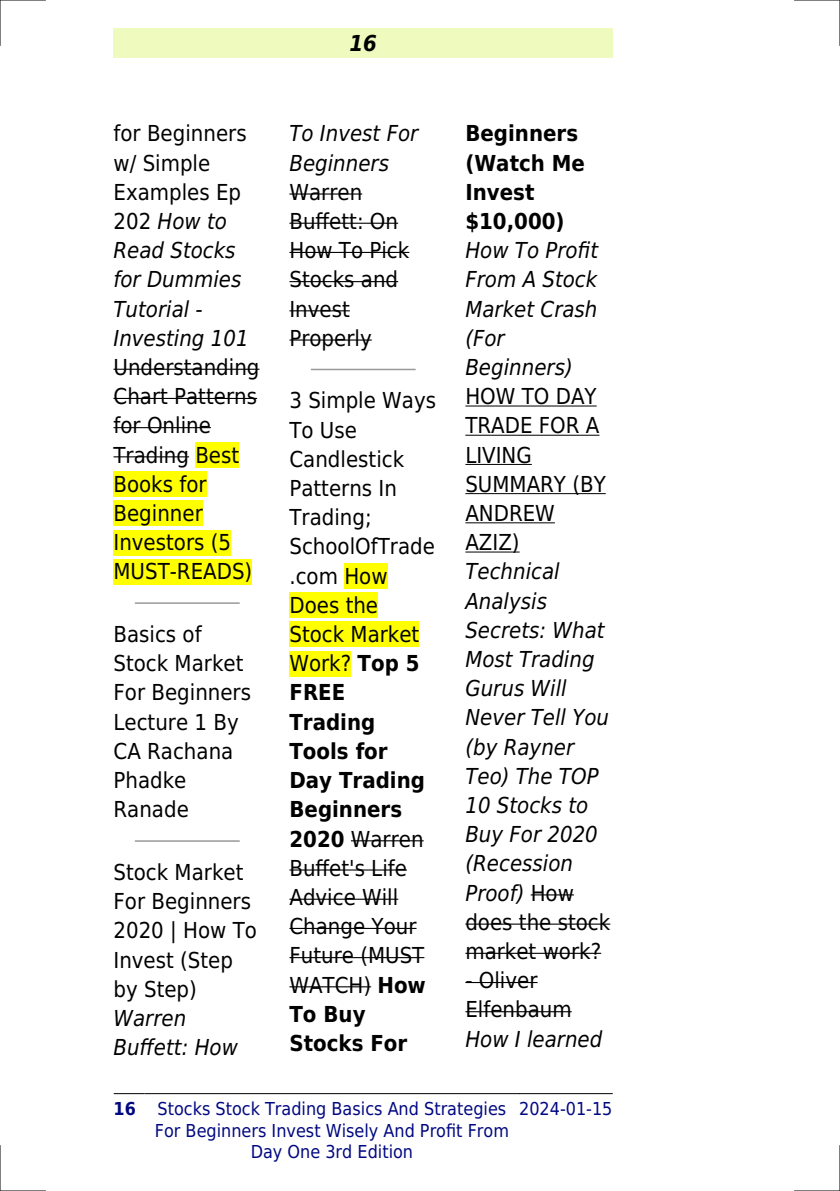
<style>
.page{position:relative;width:840px;height:1191px;background:#fff}
.page>*{position:absolute;margin:0;border:0;box-sizing:border-box;transform-origin:0 0}
.t1{font:22px/29.2px "DejaVu Sans Condensed";color:#000}
.t2{font:italic 22px/29.2px "DejaVu Sans Condensed";color:#000}
.t3{font:700 22px/29.2px "DejaVu Sans Condensed";color:#000}
.t4{font:italic 700 22px "DejaVu Sans Condensed";color:#000}
.t5{font:17.8px "DejaVu Sans Condensed";color:#000880}
.s1{font-style:normal}
.s2{font-weight:700}
</style>
<div class="page">
<div style="left:113px;top:28px;width:499px;height:30px;background:#effbbe"></div>
<hr style="left:114px;top:1093px;width:30px;height:1px;background:#000">
<hr style="left:145px;top:1093px;width:373px;height:1px;background:#000">
<hr style="left:519px;top:1093px;width:93px;height:1px;background:#000">
<hr style="left:113px;top:369px;width:146px;height:1px;background:#000">
<hr style="left:113px;top:398px;width:144px;height:1px;background:#000">
<hr style="left:113px;top:427px;width:98px;height:1px;background:#000">
<hr style="left:113px;top:456px;width:76px;height:1px;background:#000">
<div style="left:195px;top:442px;width:44px;height:26px;background:#ff0"></div>
<div style="left:113px;top:471px;width:93px;height:26px;background:#ff0"></div>
<div style="left:113px;top:500px;width:90px;height:26px;background:#ff0"></div>
<div style="left:113px;top:530px;width:118px;height:25px;background:#ff0"></div>
<div style="left:113px;top:559px;width:139px;height:25px;background:#ff0"></div>
<hr style="left:135px;top:602px;width:104px;height:2px;background:#999">
<hr style="left:135px;top:840px;width:104px;height:1px;background:#999">
<hr style="left:289px;top:193px;width:73px;height:2px;background:#000">
<hr style="left:289px;top:223px;width:109px;height:1px;background:#000">
<hr style="left:289px;top:252px;width:120px;height:1px;background:#000">
<hr style="left:289px;top:281px;width:109px;height:1px;background:#000">
<hr style="left:289px;top:310px;width:60px;height:1px;background:#000">
<hr style="left:289px;top:339px;width:82px;height:1px;background:#000">
<hr style="left:311px;top:369px;width:103px;height:1px;background:#999">
<div style="left:344px;top:563px;width:43px;height:26px;background:#ff0"></div>
<div style="left:289px;top:592px;width:89px;height:26px;background:#ff0"></div>
<div style="left:289px;top:621px;width:130px;height:26px;background:#ff0"></div>
<div style="left:289px;top:651px;width:62px;height:25px;background:#ff0"></div>
<hr style="left:351px;top:840px;width:72px;height:1px;background:#000">
<hr style="left:289px;top:869px;width:118px;height:1px;background:#000">
<hr style="left:289px;top:898px;width:109px;height:1px;background:#000">
<hr style="left:289px;top:928px;width:127px;height:1px;background:#000">
<hr style="left:289px;top:957px;width:135px;height:1px;background:#000">
<hr style="left:289px;top:986px;width:82px;height:1px;background:#000">
<hr style="left:465px;top:405px;width:131px;height:1px;background:#000">
<hr style="left:465px;top:435px;width:134px;height:1px;background:#000">
<hr style="left:465px;top:464px;width:66px;height:1px;background:#000">
<hr style="left:465px;top:493px;width:140px;height:1px;background:#000">
<hr style="left:465px;top:522px;width:89px;height:1px;background:#000">
<hr style="left:465px;top:551px;width:54px;height:1px;background:#000">
<hr style="left:530px;top:894px;width:43px;height:1px;background:#000">
<hr style="left:465px;top:923px;width:145px;height:1px;background:#000">
<hr style="left:465px;top:952px;width:136px;height:2px;background:#000">
<hr style="left:465px;top:982px;width:72px;height:1px;background:#000">
<hr style="left:465px;top:1011px;width:106px;height:1px;background:#000">
<hr style="left:0;top:0;width:45px;height:1px;background:#000">
<hr style="left:794px;top:0;width:45px;height:1px;background:#000">
<hr style="left:0;top:1190px;width:45px;height:1px;background:#000">
<hr style="left:794px;top:1190px;width:45px;height:1px;background:#000">
<hr style="left:0;top:0;width:1px;height:45px;background:#000">
<hr style="left:0;top:1145px;width:1px;height:46px;background:#000">
<hr style="left:839px;top:0;width:1px;height:45px;background:#000">
<hr style="left:839px;top:1145px;width:1px;height:46px;background:#000">
<p class="t2" style="left:113px;top:119px;width:136px"><span class="s1">for Beginners w/ Simple<br>Examples Ep<br>202</span> How to<br>Read Stocks for Dummies<br>Tutorial -<br>Investing 101</p>
<p class="t1" style="left:113px;top:353px;width:147px">Understanding<br>Chart Patterns for Online<br>Trading Best<br>Books for<br>Beginner<br>Investors (5<br>MUST-READS)</p>
<p class="t1" style="left:113px;top:620px;width:139px">Basics of<br>Stock Market<br>For Beginners<br>Lecture 1 By<br>CA Rachana<br>Phadke<br>Ranade</p>
<p class="t1" style="left:113px;top:857px;width:145px">Stock Market<br>For Beginners<br>2020 | How To<br>Invest (Step by Step)</p>
<p class="t2" style="left:113px;top:1003px;width:126px">Warren<br>Buffett: How</p>
<p class="t4" style="left:349px;top:30px;width:29px">16</p>
<p class="t2" style="left:289px;top:119px;width:130px">To Invest For<br>Beginners</p>
<p class="t1" style="left:289px;top:177px;width:121px">Warren<br>Buffett: On<br>How To Pick<br>Stocks and<br>Invest<br>Properly</p>
<p class="t1" style="left:289px;top:386px;width:148px">3 Simple Ways<br>To Use<br>Candlestick<br>Patterns In<br>Trading;<br>SchoolOfTrade .com How<br>Does the<br>Stock Market<br>Work? <span class="s2">Top 5<br>FREE<br>Trading<br>Tools for<br>Day Trading<br>Beginners<br>2020</span> Warren<br>Buffet's Life<br>Advice Will<br>Change Your<br>Future (MUST<br>WATCH) <span class="s2">How<br>To Buy<br>Stocks For</span></p>
<p class="t3" style="left:465px;top:119px;width:121px">Beginners (Watch Me<br>Invest $10,000)</p>
<p class="t2" style="left:465px;top:236px;width:134px">How To Profit<br>From A Stock<br>Market Crash (For<br>Beginners)</p>
<p class="t1" style="left:465px;top:382px;width:142px">HOW TO DAY<br>TRADE FOR A<br>LIVING<br>SUMMARY (BY<br>ANDREW<br>AZIZ)</p>
<p class="t2" style="left:465px;top:557px;width:146px">Technical<br>Analysis<br>Secrets: What<br>Most Trading<br>Gurus Will<br>Never Tell You (by Rayner<br>Teo) The TOP<br>10 Stocks to<br>Buy For 2020 (Recession<br>Proof) <span class="s1">How does the stock market work?</span></p>
<p class="t1" style="left:465px;top:966px;width:108px">- Oliver<br>Elfenbaum</p>
<p class="t2" style="left:465px;top:1024px;width:138px">How I learned</p>
<p class="t5" style="left:113px;top:1098px;width:394px"><span class="s2">16</span> Stocks Stock Trading Basics And Strategies</p>
<p class="t5" style="left:155px;top:1120px;width:355px">For Beginners Invest Wisely And Profit From</p>
<p class="t5" style="left:250px;top:1141px;width:164px">Day One 3rd Edition</p>
<p class="t5" style="left:519px;top:1098px;width:95px">2024-01-15</p>
</div>
